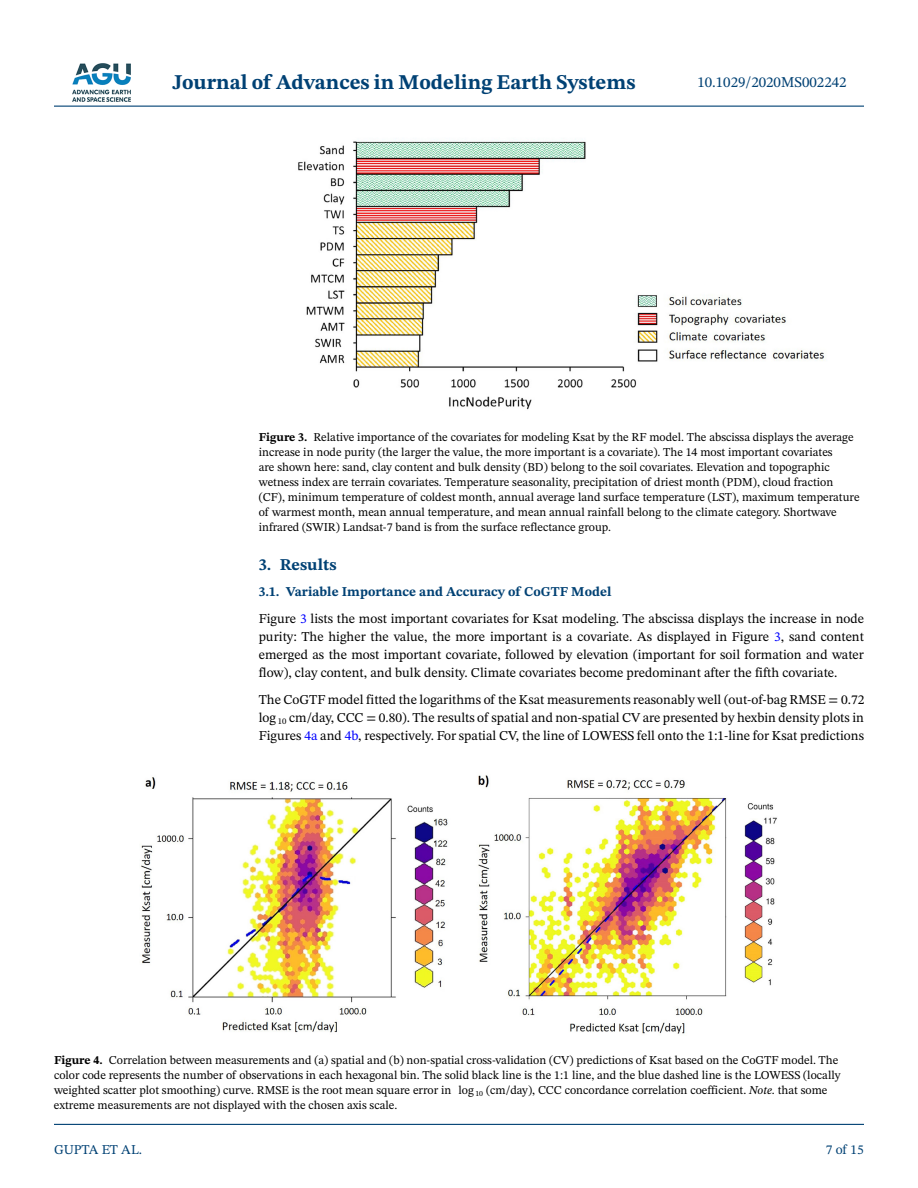
<style>
.page{position:relative;width:918px;height:1188px;background:#fff}
.page>*{position:absolute;margin:0;border:0;box-sizing:border-box;transform-origin:0 0}
.t1{font:700 21px "STIX Two Text";color:#004174}
.t2{font:700 16.5px "STIX Two Text";color:#004174}
.t3{font:15px "STIX Two Text";color:#004174}
.t4{font:13.5px/18px "STIX Two Text";color:#000;text-align:justify}
.t5{font:13.5px "STIX Two Text";color:#004174}
.t6{font:12px/15px "STIX Two Text";color:#000}
.s1{font-weight:700}
.s2{font-weight:700;color:#004174}
.s3{color:#00f}
.s4{font-style:italic}
</style>
<div class="page">
<hr style="left:54px;top:106px;width:810px;height:1px;background:#004174">
<hr style="left:54px;top:1124px;width:810px;height:1px;background:#004174">
<img style="left:72px;top:63px;width:59px;height:39px">
<img style="left:298px;top:140px;width:526px;height:270px">
<img style="left:141px;top:775px;width:636px;height:259px">
<h1 class="t1" style="left:172px;top:67px;width:465px">Journal of Advances in Modeling Earth Systems</h1>
<p class="t3" style="left:697px;top:72px;width:151px">10.1029/2020MS002242</p>
<p class="t6" style="left:259px;top:429px;width:602px"><span class="s1">Figure 3.</span> Relative importance of the covariates for modeling Ksat by the RF model. The abscissa displays the average increase in node purity (the larger the value, the more important is a covariate). The 14 most important covariates<br>are shown here: sand, clay content and bulk density (BD) belong to the soil covariates. Elevation and topographic wetness index are terrain covariates. Temperature seasonality, precipitation of driest month (PDM), cloud fraction (CF), minimum temperature of coldest month, annual average land surface temperature (LST), maximum temperature of warmest month, mean annual temperature, and mean annual rainfall belong to the climate category. Shortwave infrared (SWIR) Landsat-7 band is from the surface reflectance group.</p>
<h2 class="t2" style="left:259px;top:553px;width:79px">3. Results</h2>
<p class="t4" style="left:259px;top:578px;width:607px;line-height:27px"><span class="s2">3.1. Variable Importance and Accuracy of CoGTF Model<br></span>Figure <span class="s3">3</span> lists the most important covariates for Ksat modeling. The abscissa displays the increase in node</p>
<p class="t4" style="left:259px;top:627px;width:607px">purity: The higher the value, the more important is a covariate. As displayed in Figure <span class="s3">3</span>, sand content emerged as the most important covariate, followed by elevation (important for soil formation and water flow), clay content, and bulk density. Climate covariates become predominant after the fifth covariate.</p>
<p class="t4" style="left:259px;top:690px;width:607px">The CoGTF model fitted the logarithms of the Ksat measurements reasonably well (out-of-bag RMSE = 0.72 log <sub>10</sub> cm/day, CCC = 0.80). The results of spatial and non-spatial CV are presented by hexbin density plots in Figures <span class="s3">4a</span> and <span class="s3">4b</span>, respectively. For spatial CV, the line of LOWESS fell onto the 1:1-line for Ksat predictions</p>
<p class="t6" style="left:54px;top:1053px;width:788px"><span class="s1">Figure 4.</span> Correlation between measurements and (a) spatial and (b) non-spatial cross-validation (CV) predictions of Ksat based on the CoGTF model. The color code represents the number of observations in each hexagonal bin. The solid black line is the 1:1 line, and the blue dashed line is the LOWESS (locally weighted scatter plot smoothing) curve. RMSE is the root mean square error in log <sub>10</sub> (cm/day), CCC concordance correlation coefficient. <span class="s4">Note</span>. that some extreme measurements are not displayed with the chosen axis scale.</p>
<p class="t5" style="left:54px;top:1140px;width:90px">GUPTA ET AL.</p>
<p class="t5" style="left:826px;top:1140px;width:40px">7 of 15</p>
</div>
